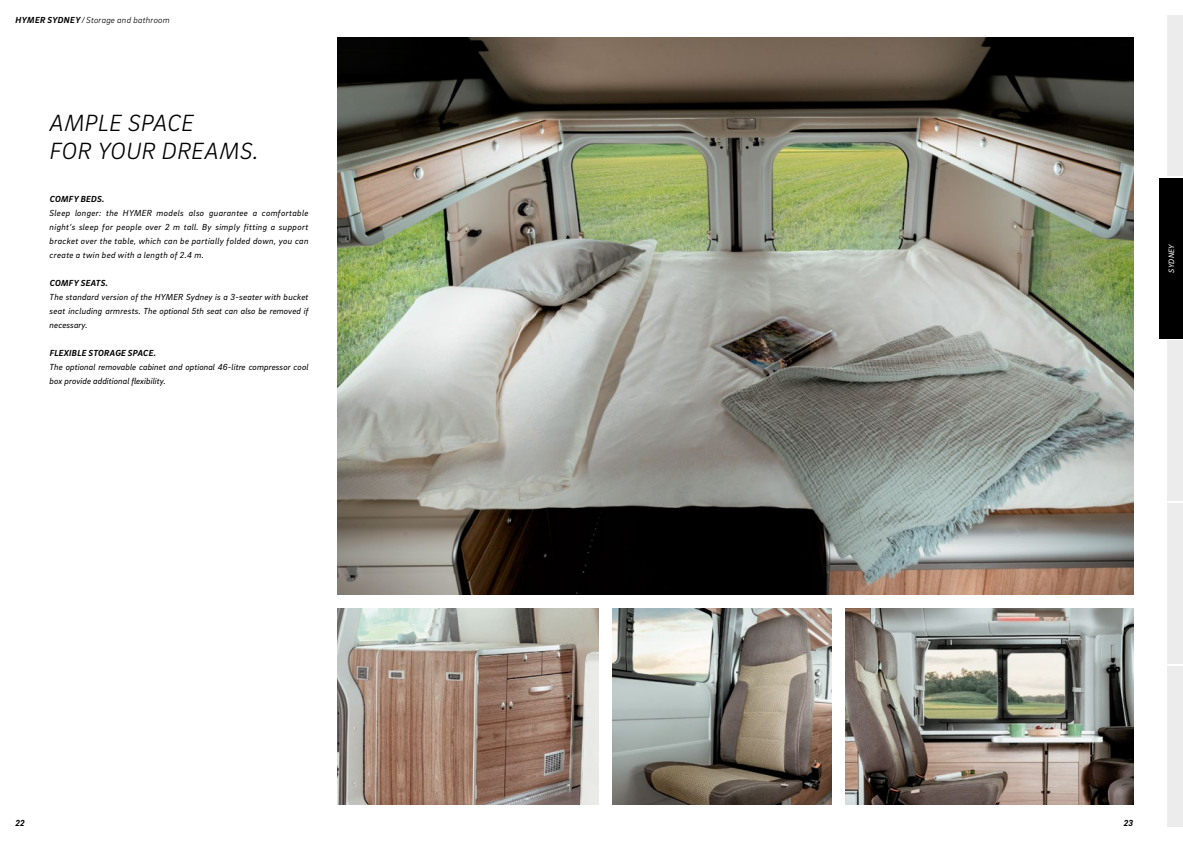
<style>
.page{position:relative;width:1183px;height:842px;background:#fff}
.page>*{position:absolute;margin:0;border:0;box-sizing:border-box;transform-origin:0 0}
.t1{font:italic 300 24px/28px "Brix Sans";letter-spacing:.02em;color:#000}
.t2{font:italic 9px/14px "Brix Sans";letter-spacing:.005em;color:#000;text-align:justify}
.t3{font:italic 700 9px "Brix Sans";letter-spacing:.025em;color:#000}
.t4{font:italic 300 9px "Brix Sans";letter-spacing:.02em;color:#000}
.t5{font:italic 8px "Brix Sans";color:#fff}
.s1{font-weight:700}
</style>
<div class="page">
<img style="left:337px;top:38px;width:250px;height:556px">
<img style="left:337px;top:608px;width:250px;height:196px">
<img style="left:587px;top:38px;width:545px;height:556px">
<img style="left:587px;top:608px;width:11px;height:196px">
<img style="left:612px;top:608px;width:219px;height:196px">
<img style="left:845px;top:608px;width:287px;height:196px">
<div style="left:1166px;top:16px;width:16px;height:160px;background:#ececec"></div>
<div style="left:1159px;top:178px;width:23px;height:161px;background:#000"></div>
<div style="left:1166px;top:341px;width:16px;height:160px;background:#ececec"></div>
<div style="left:1166px;top:503px;width:16px;height:161px;background:#ececec"></div>
<div style="left:1166px;top:666px;width:16px;height:160px;background:#ececec"></div>
<p class="t4" style="left:16px;top:14px;width:156px"><span class="s1">HYMER SYDNEY</span> / Storage and bathroom</p>
<h1 class="t1" style="left:50px;top:108px;width:210px">AMPLE SPACE<br>FOR YOUR DREAMS.</h1>
<p class="t3" style="left:50px;top:193px;width:56px">COMFY BEDS.</p>
<p class="t2" style="left:50px;top:206px;width:260px">Sleep longer: the HYMER models also guarantee a comfortable night’s sleep for people over 2 m tall. By simply fitting a support bracket over the table, which can be partially folded down, you can create a twin bed with a length of 2.4 m.</p>
<p class="t3" style="left:50px;top:277px;width:60px">COMFY SEATS.</p>
<p class="t2" style="left:50px;top:290px;width:260px">The standard version of the HYMER Sydney is a 3-seater with bucket seat including armrests. The optional 5th seat can also be removed if necessary.</p>
<p class="t3" style="left:50px;top:347px;width:108px">FLEXIBLE STORAGE SPACE.</p>
<p class="t2" style="left:50px;top:360px;width:260px">The optional removable cabinet and optional 46-litre compressor cool box provide additional flexibility.</p>
<p class="t3" style="left:16px;top:817px;width:11px">22</p>
<p class="t5" style="left:1165px;top:272px;width:30px;rotate:-90deg">SYDNEY</p>
<p class="t3" style="left:1123px;top:817px;width:11px">23</p>
</div>
